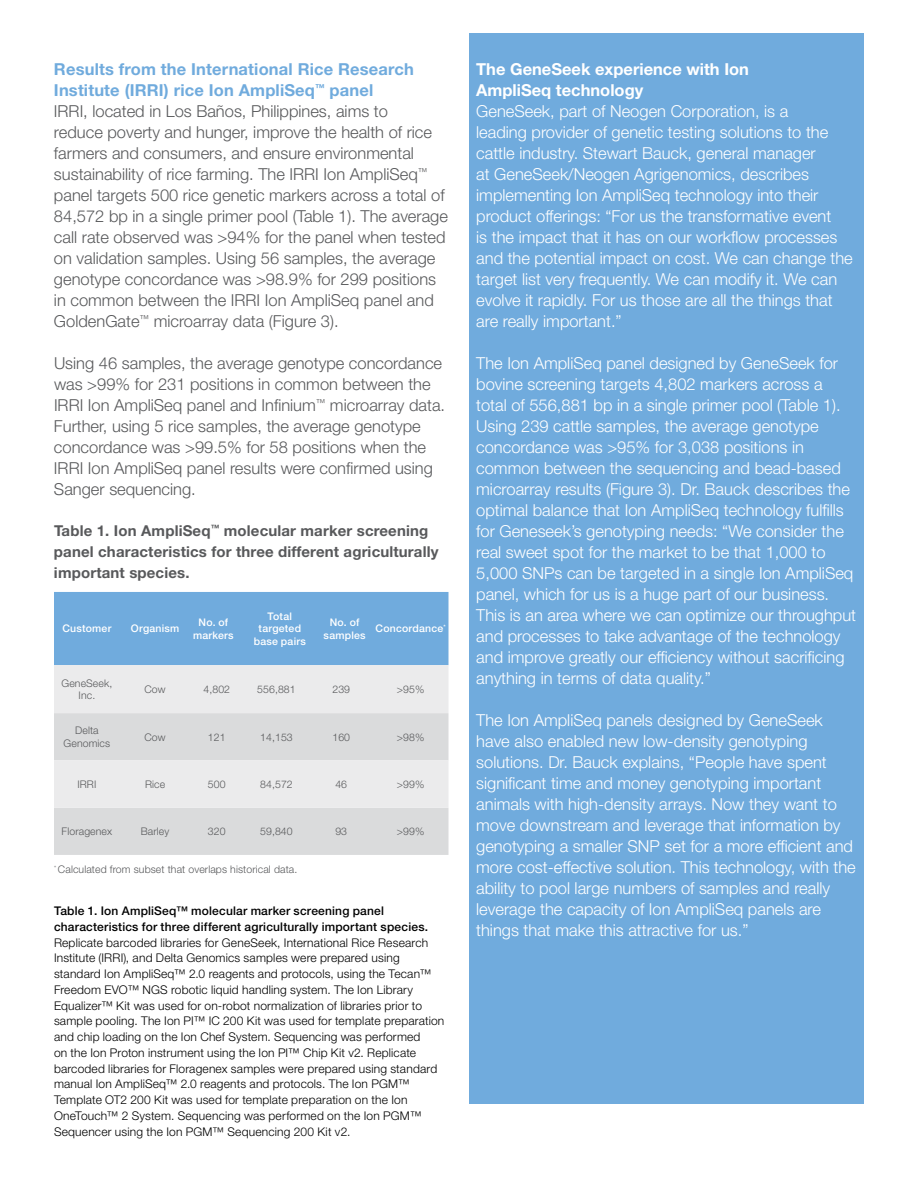
<style>
.page{position:relative;width:918px;height:1188px;background:#fff}
.page>*{position:absolute;margin:0;border:0;box-sizing:border-box;transform-origin:0 0}
.t1{font:300 16.5px/21px "Helvetica Neue LT Std";color:#fff}
.t2{font:300 16.5px/21px "Helvetica Neue LT Std";color:#58595b}
.t3{font:700 16.5px/21px "Helvetica Neue LT Std";color:#fff}
.t4{font:700 15px/21px "Helvetica Neue LT Std";letter-spacing:.01em;color:#58595b}
.t5{font:300 12px/15.8px "Helvetica Neue LT Std";letter-spacing:.015em;color:#000}
.t6{font:500 12px/15.8px "Helvetica Neue LT Std";letter-spacing:.015em;color:#000}
.t7{font:300 10.5px/12.6px "Helvetica Neue LT Std";letter-spacing:.01em;color:#58595b;text-align:center}
.t8{font:500 10.5px/12.6px "Helvetica Neue LT Std";letter-spacing:.02em;color:#fff;text-align:center}
.s1{font-weight:700;color:#70abdd}
</style>
<div class="page">
<div style="left:470px;top:33px;width:394px;height:1071px;background:#70abdd"></div>
<svg style="left:54px;top:592px;width:394px;height:121px;background:#a0c4e2"></svg>
<div style="left:54px;top:713px;width:394px;height:142px;background:#dadbdc"></div>
<div style="left:54px;top:760px;width:394px;height:48px;background:#ebebec"></div>
<p class="t2" style="left:54px;top:58px;width:396px"><span class="s1">Results from the International Rice Research Institute (IRRI) rice Ion AmpliSeq</span><sup>™</sup> <span class="s1">panel<br></span>IRRI, located in Los Baños, Philippines, aims to<br>reduce poverty and hunger, improve the health of rice farmers and consumers, and ensure environmental sustainability of rice farming. The IRRI Ion AmpliSeq<sup>™ </sup>panel targets 500 rice genetic markers across a total of 84,572 bp in a single primer pool (Table 1). The average call rate observed was &gt;94% for the panel when tested on validation samples. Using 56 samples, the average genotype concordance was &gt;98.9% for 299 positions in common between the IRRI Ion AmpliSeq panel and GoldenGate<sup>™</sup> microarray data (Figure 3).</p>
<p class="t2" style="left:54px;top:352px;width:393px">Using 46 samples, the average genotype concordance was &gt;99% for 231 positions in common between the IRRI Ion AmpliSeq panel and Infinium<sup>™</sup> microarray data.<br>Further, using 5 rice samples, the average genotype concordance was &gt;99.5% for 58 positions when the IRRI Ion AmpliSeq panel results were confirmed using Sanger sequencing.</p>
<p class="t4" style="left:54px;top:520px;width:386px">Table 1. Ion AmpliSeq<sup>™</sup> molecular marker screening panel characteristics for three different agriculturally important species.</p>
<p class="t8" style="left:63px;top:622px;width:50px">Customer</p>
<p class="t8" style="left:131px;top:622px;width:50px">Organism</p>
<p class="t8" style="left:193px;top:616px;width:42px">No. of markers</p>
<p class="t8" style="left:254px;top:610px;width:54px">Total targeted base pairs</p>
<p class="t8" style="left:324px;top:616px;width:44px">No. of samples</p>
<p class="t8" style="left:376px;top:622px;width:72px">Concordance<sup>*</sup></p>
<p class="t7" style="left:62px;top:676px;width:52px">GeneSeek,<br>Inc.</p>
<p class="t7" style="left:145px;top:683px;width:23px">Cow</p>
<p class="t7" style="left:203px;top:683px;width:28px">4,802</p>
<p class="t7" style="left:257px;top:683px;width:40px">556,881</p>
<p class="t7" style="left:332px;top:683px;width:19px">239</p>
<p class="t7" style="left:397px;top:683px;width:29px">&gt;95%</p>
<p class="t7" style="left:64px;top:724px;width:48px">Delta<br>Genomics</p>
<p class="t7" style="left:145px;top:730px;width:23px">Cow</p>
<p class="t7" style="left:208px;top:730px;width:19px">121</p>
<p class="t7" style="left:260px;top:730px;width:34px">14,153</p>
<p class="t7" style="left:332px;top:730px;width:19px">160</p>
<p class="t7" style="left:397px;top:730px;width:29px">&gt;98%</p>
<p class="t7" style="left:77px;top:778px;width:20px">IRRI</p>
<p class="t7" style="left:145px;top:778px;width:22px">Rice</p>
<p class="t7" style="left:208px;top:778px;width:19px">500</p>
<p class="t7" style="left:260px;top:778px;width:34px">84,572</p>
<p class="t7" style="left:335px;top:778px;width:13px">46</p>
<p class="t7" style="left:397px;top:778px;width:29px">&gt;99%</p>
<p class="t7" style="left:62px;top:825px;width:52px">Floragenex</p>
<p class="t7" style="left:141px;top:825px;width:30px">Barley</p>
<p class="t7" style="left:208px;top:825px;width:19px">320</p>
<p class="t7" style="left:260px;top:825px;width:34px">59,840</p>
<p class="t7" style="left:335px;top:825px;width:13px">93</p>
<p class="t7" style="left:397px;top:825px;width:29px">&gt;99%</p>
<p class="t7" style="left:54px;top:863px;width:245px"><sup>*</sup> Calculated from subset that overlaps historical data.</p>
<p class="t6" style="left:54px;top:903px;width:376px">Table 1. Ion AmpliSeq™ molecular marker screening panel characteristics for three different agriculturally important species.</p>
<p class="t5" style="left:54px;top:934px;width:392px">Replicate barcoded libraries for GeneSeek, International Rice Research Institute (IRRI), and Delta Genomics samples were prepared using standard Ion AmpliSeq™ 2.0 reagents and protocols, using the Tecan™ Freedom EVO™ NGS robotic liquid handling system. The Ion Library Equalizer™ Kit was used for on-robot normalization of libraries prior to sample pooling. The Ion PI™ IC 200 Kit was used for template preparation and chip loading on the Ion Chef System. Sequencing was performed<br>on the Ion Proton instrument using the Ion PI™ Chip Kit v2. Replicate barcoded libraries for Floragenex samples were prepared using standard manual Ion AmpliSeq™ 2.0 reagents and protocols. The Ion PGM™ Template OT2 200 Kit was used for template preparation on the Ion OneTouch™ 2 System. Sequencing was performed on the Ion PGM™ Sequencer using the Ion PGM™ Sequencing 200 Kit v2.</p>
<p class="t3" style="left:476px;top:58px;width:274px">The GeneSeek experience with Ion<br>AmpliSeq technology</p>
<p class="t1" style="left:476px;top:100px;width:378px">GeneSeek, part of Neogen Corporation, is a<br>leading provider of genetic testing solutions to the cattle industry. Stewart Bauck, general manager<br>at GeneSeek/Neogen Agrigenomics, describes implementing Ion AmpliSeq technology into their product offerings: “For us the transformative event<br>is the impact that it has on our workflow processes and the potential impact on cost. We can change the target list very frequently. We can modify it. We can evolve it rapidly. For us those are all the things that are really important.”</p>
<p class="t1" style="left:476px;top:352px;width:381px">The Ion AmpliSeq panel designed by GeneSeek for bovine screening targets 4,802 markers across a total of 556,881 bp in a single primer pool (Table 1).<br>Using 239 cattle samples, the average genotype concordance was &gt;95% for 3,038 positions in common between the sequencing and bead-based microarray results (Figure 3). Dr. Bauck describes the optimal balance that Ion AmpliSeq technology fulfills for Geneseek’s genotyping needs: “We consider the real sweet spot for the market to be that 1,000 to 5,000 SNPs can be targeted in a single Ion AmpliSeq panel, which for us is a huge part of our business.<br>This is an area where we can optimize our throughput and processes to take advantage of the technology and improve greatly our efficiency without sacrificing anything in terms of data quality.”</p>
<p class="t1" style="left:476px;top:709px;width:381px">The Ion AmpliSeq panels designed by GeneSeek have also enabled new low-density genotyping solutions. Dr. Bauck explains, “People have spent significant time and money genotyping important animals with high-density arrays. Now they want to move downstream and leverage that information by genotyping a smaller SNP set for a more efficient and more cost-effective solution. This technology, with the ability to pool large numbers of samples and really leverage the capacity of Ion AmpliSeq panels are things that make this attractive for us.”</p>
</div>
